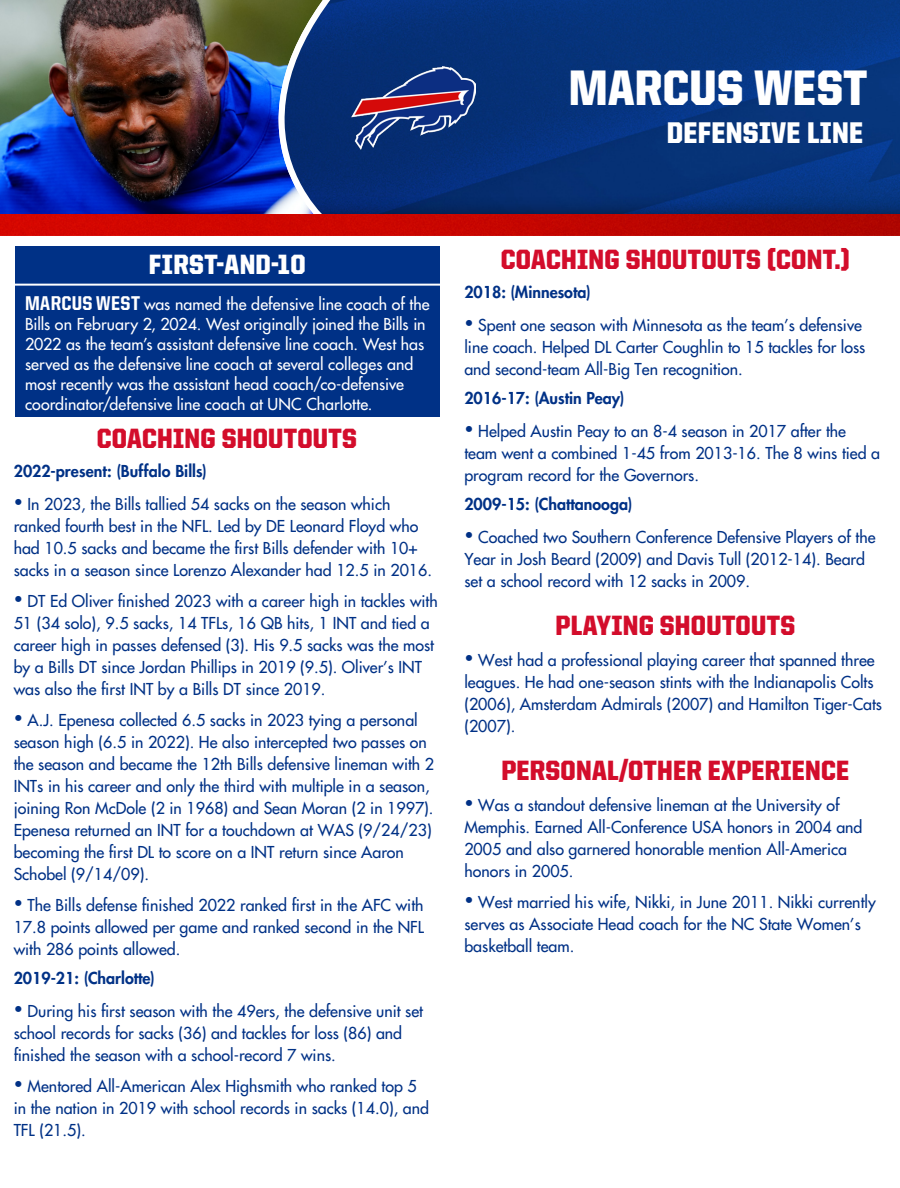
<style>
.page{position:relative;width:900px;height:1188px;background:#fff}
.page>*{position:absolute;margin:0;border:0;box-sizing:border-box;transform-origin:0 0}
.t1{font:900 50px "United Sans Semi Cond";letter-spacing:.01em;color:#fff}
.t2{font:900 30px "United Sans Semi Cond";letter-spacing:.01em;color:#fff}
.t3{font:900 28px "United Sans Semi Cond";letter-spacing:.01em;color:#d30d2b}
.t4{font:900 28px "United Sans Semi Cond";letter-spacing:.02em;color:#fff}
.t5{font:500 16px/22px "Futura Std";color:#003186}
.t6{font:500 16px/20px "Futura Std";letter-spacing:.005em;color:#fff}
.t7{font:800 16px "Futura Std";color:#003186}
.s1{font-family:"United Sans Semi Cond";font-weight:800;font-size:20px}
</style>
<div class="page">
<div style="left:15px;top:246px;width:424px;height:171px;background:#003186"></div>
<hr style="left:12px;top:284px;width:430px;height:2px;background:#fff">
<img style="left:0;top:0;width:900px;height:235px">
<img style="left:409px;top:197px;width:491px;height:20px">
<img style="left:0;top:0;width:409px;height:234px">
<img style="left:351px;top:67px;width:125px;height:83px">
<p class="t1" style="left:569px;top:61px;width:300px">MARCUS WEST</p>
<p class="t2" style="left:667px;top:117px;width:198px">DEFENSIVE LINE</p>
<p class="t4" style="left:149px;top:249px;width:158px">FIRST-AND-10</p>
<p class="t6" style="left:25px;top:294px;width:406px"><span class="s1">MARCUS WEST</span> was named the defensive line coach of the Bills on February 2, 2024. West originally joined the Bills in 2022 as the team’s assistant defensive line coach. West has served as the defensive line coach at several colleges and most recently was the assistant head coach/co-defensive coordinator/defensive line coach at UNC Charlotte.</p>
<p class="t3" style="left:97px;top:424px;width:262px">COACHING SHOUTOUTS</p>
<p class="t7" style="left:14px;top:461px;width:195px">2022-present: (Buffalo Bills)</p>
<p class="t5" style="left:14px;top:494px;width:420px">• In 2023, the Bills tallied 54 sacks on the season which ranked fourth best in the NFL. Led by DE Leonard Floyd who had 10.5 sacks and became the first Bills defender with 10+ sacks in a season since Lorenzo Alexander had 12.5 in 2016.</p>
<p class="t5" style="left:14px;top:591px;width:426px">• DT Ed Oliver finished 2023 with a career high in tackles with 51 (34 solo), 9.5 sacks, 14 TFLs, 16 QB hits, 1 INT and tied a career high in passes defensed (3). His 9.5 sacks was the most by a Bills DT since Jordan Phillips in 2019 (9.5). Oliver’s INT was also the first INT by a Bills DT since 2019.</p>
<p class="t5" style="left:14px;top:710px;width:422px">• A.J. Epenesa collected 6.5 sacks in 2023 tying a personal season high (6.5 in 2022). He also intercepted two passes on the season and became the 12th Bills defensive lineman with 2<br>INTs in his career and only the third with multiple in a season, joining Ron McDole (2 in 1968) and Sean Moran (2 in 1997).<br>Epenesa returned an INT for a touchdown at WAS (9/24/23) becoming the first DL to score on a INT return since Aaron Schobel (9/14/09).</p>
<p class="t5" style="left:14px;top:895px;width:412px;text-align:justify">• The Bills defense finished 2022 ranked first in the AFC with 17.8 points allowed per game and ranked second in the NFL with 286 points allowed.</p>
<p class="t7" style="left:14px;top:968px;width:143px">2019-21: (Charlotte)</p>
<p class="t5" style="left:14px;top:1001px;width:411px">• During his first season with the 49ers, the defensive unit set school records for sacks (36) and tackles for loss (86) and finished the season with a school-record 7 wins.</p>
<p class="t5" style="left:14px;top:1076px;width:417px">• Mentored All-American Alex Highsmith who ranked top 5 in the nation in 2019 with school records in sacks (14.0), and<br>TFL (21.5).</p>
<p class="t3" style="left:501px;top:244px;width:351px">COACHING SHOUTOUTS (CONT.)</p>
<p class="t7" style="left:464px;top:282px;width:128px">2018: (Minnesota)</p>
<p class="t5" style="left:464px;top:314px;width:403px">• Spent one season with Minnesota as the team’s defensive line coach. Helped DL Carter Coughlin to 15 tackles for loss and second-team All-Big Ten recognition.</p>
<p class="t7" style="left:464px;top:388px;width:162px">2016-17: (Austin Peay)</p>
<p class="t5" style="left:464px;top:420px;width:417px">• Helped Austin Peay to an 8-4 season in 2017 after the team went a combined 1-45 from 2013-16. The 8 wins tied a program record for the Governors.</p>
<p class="t7" style="left:464px;top:494px;width:170px">2009-15: (Chattanooga)</p>
<p class="t5" style="left:464px;top:526px;width:413px">• Coached two Southern Conference Defensive Players of the<br>Year in Josh Beard (2009) and Davis Tull (2012-14). Beard set a school record with 12 sacks in 2009.</p>
<p class="t3" style="left:556px;top:610px;width:241px">PLAYING SHOUTOUTS</p>
<p class="t5" style="left:464px;top:649px;width:419px">• West had a professional playing career that spanned three leagues. He had one-season stints with the Indianapolis Colts (2006), Amsterdam Admirals (2007) and Hamilton Tiger-Cats (2007).</p>
<p class="t3" style="left:501px;top:755px;width:349px">PERSONAL/OTHER EXPERIENCE</p>
<p class="t5" style="left:464px;top:794px;width:400px">• Was a standout defensive lineman at the University of Memphis. Earned All-Conference USA honors in 2004 and 2005 and also garnered honorable mention All-America honors in 2005.</p>
<p class="t5" style="left:464px;top:891px;width:413px">• West married his wife, Nikki, in June 2011. Nikki currently serves as Associate Head coach for the NC State Women’s basketball team.</p>
</div>
